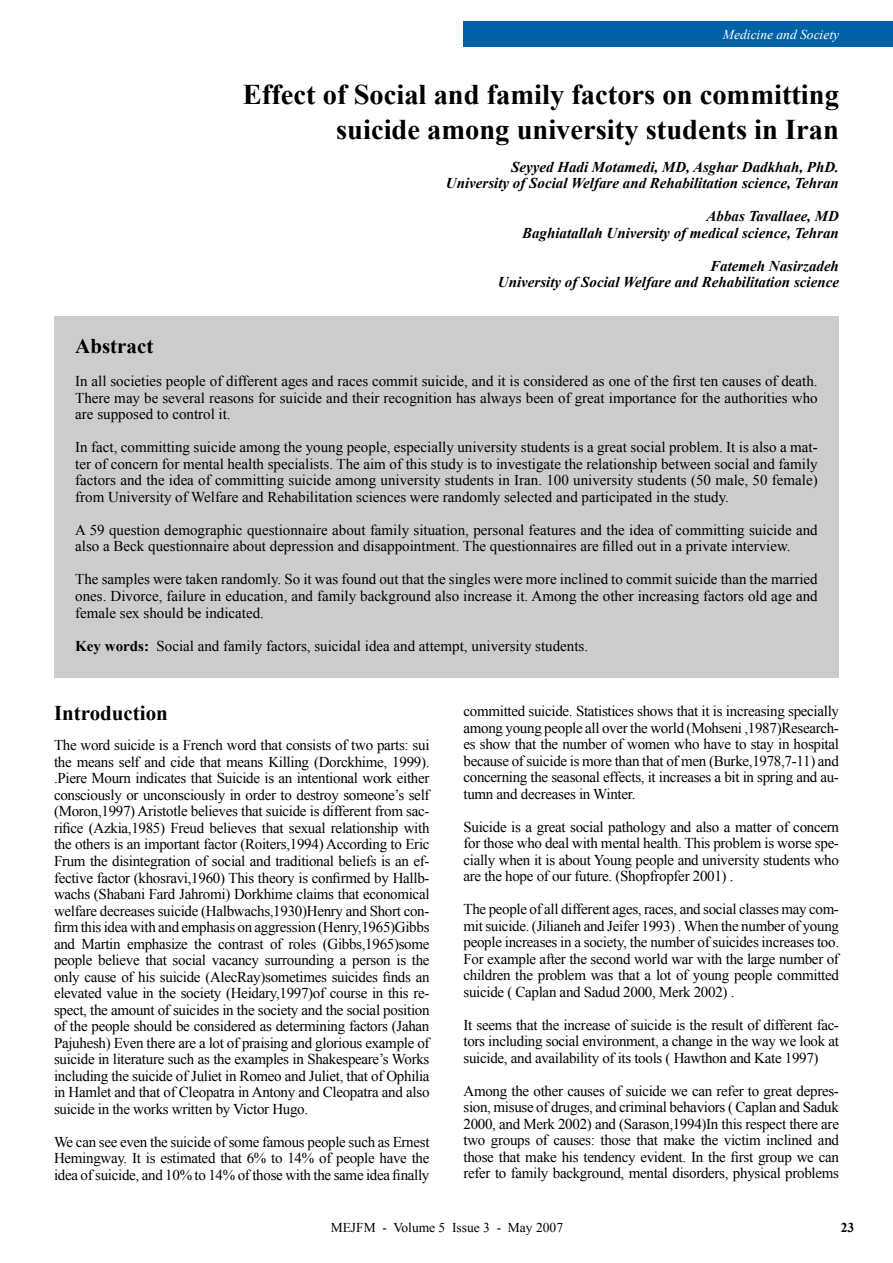
<style>
.page{position:relative;width:893px;height:1263px;background:#fff}
.page>*{position:absolute;margin:0;border:0;box-sizing:border-box;transform-origin:0 0}
.t1{font:700 28.5px/34.2px "Times New Roman";color:#000;text-align:right}
.t2{font:700 21px "Times New Roman";color:#000}
.t3{font:15px/16.5px "Times New Roman";color:#000;text-align:justify}
.t4{font:italic 700 15px/16.5px "Times New Roman";color:#000;text-align:right}
.t5{font:13.5px "Times New Roman";color:#000}
.t6{font:italic 13.5px "Times New Roman";color:#fff}
.t7{font:700 13.5px "Times New Roman";color:#000}
.s1{font-weight:700}
</style>
<div class="page">
<div style="left:463px;top:21px;width:430px;height:26px;background:#0061a7"></div>
<div style="left:54px;top:316px;width:785px;height:362px;background:#ccc"></div>
<p class="t6" style="left:723px;top:25px;width:118px">Medicine and Society</p>
<h1 class="t1" style="left:243px;top:77px;width:598px">Effect of Social and family factors on committing suicide among university students in Iran</h1>
<p class="t4" style="left:446px;top:158px;width:395px">Seyyed Hadi Motamedi, MD, Asghar Dadkhah, PhD.<br>University of Social Welfare and Rehabilitation science, Tehran</p>
<p class="t4" style="left:522px;top:207px;width:318px">Abbas Tavallaee, MD<br>Baghiatallah University of medical science, Tehran</p>
<p class="t4" style="left:498px;top:257px;width:343px">Fatemeh Nasirzadeh<br>University of Social Welfare and Rehabilitation science</p>
<h2 class="t2" style="left:75px;top:332px;width:80px">Abstract</h2>
<p class="t3" style="left:75px;top:373px;width:744px">In all societies people of different ages and races commit suicide, and it is considered as one of the first ten causes of death.<br>There may be several reasons for suicide and their recognition has always been of great importance for the authorities who are supposed to control it.</p>
<p class="t3" style="left:75px;top:439px;width:744px">In fact, committing suicide among the young people, especially university students is a great social problem. It is also a mat&shy;ter of concern for mental health specialists. The aim of this study is to investigate the relationship between social and family factors and the idea of committing suicide among university students in Iran. 100 university students (50 male, 50 female) from University of Welfare and Rehabilitation sciences were randomly selected and participated in the study.</p>
<p class="t3" style="left:75px;top:521px;width:744px">A 59 question demographic questionnaire about family situation, personal features and the idea of committing suicide and also a Beck questionnaire about depression and disappointment. The questionnaires are filled out in a private interview.</p>
<p class="t3" style="left:75px;top:571px;width:744px">The samples were taken randomly. So it was found out that the singles were more inclined to commit suicide than the married ones. Divorce, failure in education, and family background also increase it. Among the other increasing factors old age and female sex should be indicated.</p>
<p class="t3" style="left:75px;top:637px;width:514px"><span class="s1">Key words:</span> Social and family factors, suicidal idea and attempt, university students.</p>
<h2 class="t2" style="left:54px;top:699px;width:115px">Introduction</h2>
<p class="t3" style="left:54px;top:737px;width:377px">The word suicide is a French word that consists of two parts: sui the means self and cide that means Killing (Dorckhime, 1999). .Piere Mourn indicates that Suicide is an intentional work either consciously or unconsciously in order to destroy someone’s self (Moron,1997) Aristotle believes that suicide is different from sac&shy;rifice (Azkia,1985) Freud believes that sexual relationship with the others is an important factor (Roiters,1994) According to Eric Frum the disintegration of social and traditional beliefs is an ef&shy;fective factor (khosravi,1960) This theory is confirmed by Hallb&shy;wachs (Shabani Fard Jahromi) Dorkhime claims that economical welfare decreases suicide (Halbwachs,1930)Henry and Short con&shy;firm this idea with and emphasis on aggression (Henry,1965)Gibbs and Martin emphasize the contrast of roles (Gibbs,1965)some people believe that social vacancy surrounding a person is the only cause of his suicide (AlecRay)sometimes suicides finds an elevated value in the society (Heidary,1997)of course in this re&shy;spect, the amount of suicides in the society and the social position of the people should be considered as determining factors (Jahan Pajuhesh) Even there are a lot of praising and glorious example of suicide in literature such as the examples in Shakespeare’s Works including the suicide of Juliet in Romeo and Juliet, that of Ophilia in Hamlet and that of Cleopatra in Antony and Cleopatra and also suicide in the works written by Victor Hugo.</p>
<p class="t3" style="left:54px;top:1133px;width:377px">We can see even the suicide of some famous people such as Ernest Hemingway. It is estimated that 6% to 14% of people have the idea of suicide, and 10% to 14% of those with the same idea finally</p>
<p class="t3" style="left:463px;top:703px;width:377px">committed suicide. Statistices shows that it is increasing specially among young people all over the world (Mohseni ,1987)Research&shy;es show that the number of women who have to stay in hospital because of suicide is more than that of men (Burke,1978,7-11) and concerning the seasonal effects, it increases a bit in spring and au&shy;tumn and decreases in Winter.</p>
<p class="t3" style="left:463px;top:818px;width:377px">Suicide is a great social pathology and also a matter of concern for those who deal with mental health. This problem is worse spe&shy;cially when it is about Young people and university students who are the hope of our future. (Shopfropfer 2001) .</p>
<p class="t3" style="left:463px;top:901px;width:377px">The people of all different ages, races, and social classes may com&shy;mit suicide. (Jilianeh and Jeifer 1993) . When the number of young people increases in a society, the number of suicides increases too.<br>For example after the second world war with the large number of children the problem was that a lot of young people committed suicide ( Caplan and Sadud 2000, Merk 2002) .</p>
<p class="t3" style="left:463px;top:1016px;width:377px">It seems that the increase of suicide is the result of different fac&shy;tors including social environment, a change in the way we look at suicide, and availability of its tools ( Hawthon and Kate 1997)</p>
<p class="t3" style="left:463px;top:1082px;width:377px">Among the other causes of suicide we can refer to great depres&shy;sion, misuse of druges, and criminal behaviors ( Caplan and Saduk 2000, and Merk 2002) and (Sarason,1994)In this respect there are two groups of causes: those that make the victim inclined and those that make his tendency evident. In the first group we can refer to family background, mental disorders, physical problems</p>
<p class="t5" style="left:331px;top:1218px;width:234px">MEJFM - Volume 5 Issue 3 - May 2007</p>
<p class="t7" style="left:841px;top:1218px;width:15px">23</p>
</div>
